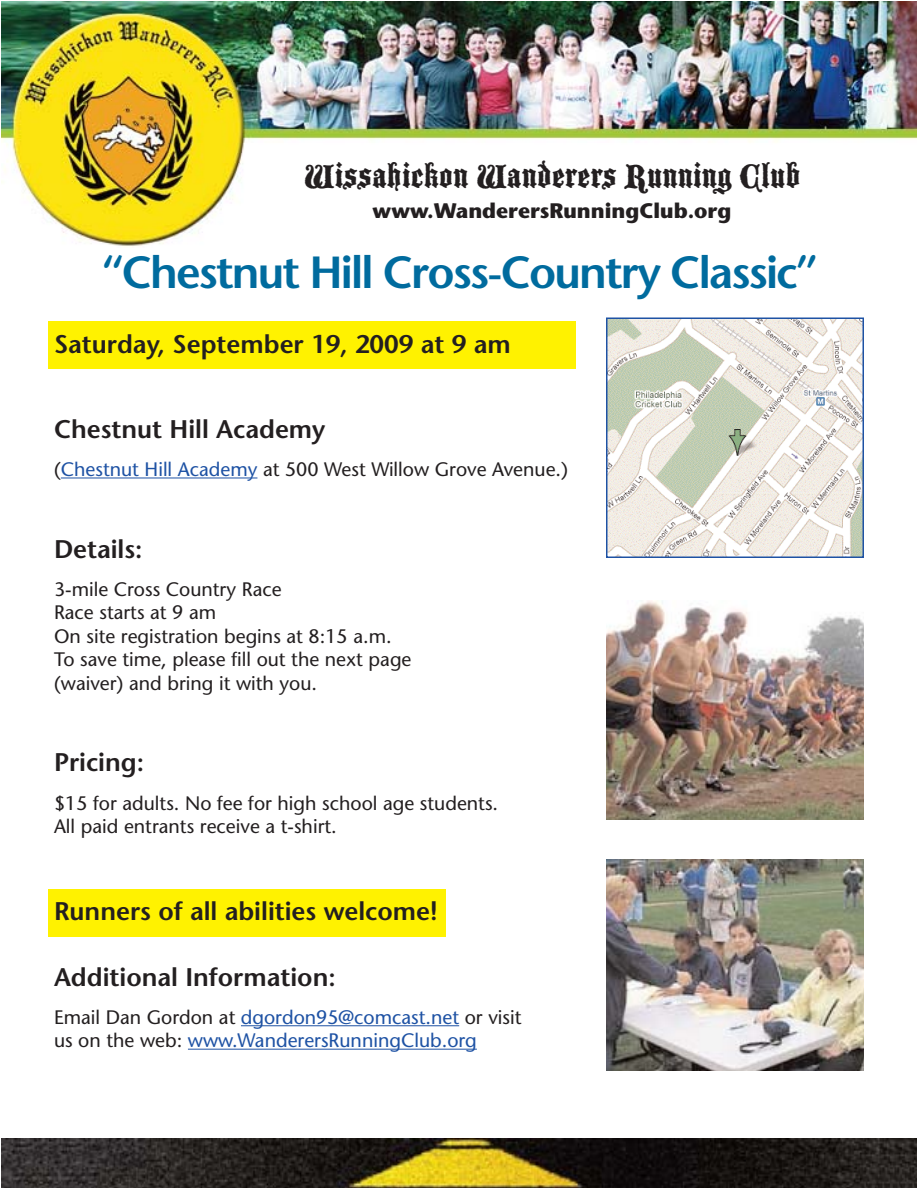
<style>
.page{position:relative;width:918px;height:1188px;background:#fff}
.page>*{position:absolute;margin:0;border:0;box-sizing:border-box;transform-origin:0 0}
.t1{font:600 45px "Stone Sans";letter-spacing:-.04em;color:#006b9e}
.t2{font:36px "Blackmoor Let Plain";color:#231f20}
.t3{font:600 25.5px "Stone Sans";color:#231f20}
.t4{font:700 21px "Stone Sans";color:#231f20}
.t5{font:19.5px/23.4px "Stone Sans";color:#231f20}
.t6{font:19.5px/23.4px "Stone Sans";color:#1e52a4}
.s1{color:#1e52a4}
.s2{color:#231f20}
</style>
<div class="page">
<div style="left:48px;top:890px;width:398px;height:48px;background:#fff200"></div>
<div style="left:48px;top:321px;width:528px;height:48px;background:#fff200"></div>
<img style="left:2px;top:2px;width:914px;height:245px">
<hr style="left:61px;top:477px;width:196px;height:1px;background:#1e52a4">
<hr style="left:241px;top:1025px;width:218px;height:1px;background:#1e52a4">
<hr style="left:188px;top:1049px;width:289px;height:1px;background:#1e52a4">
<img style="left:2px;top:1138px;width:914px;height:50px">
<img style="left:609px;top:321px;width:252px;height:234px">
<div style="left:606px;top:318px;width:258px;height:240px;border:2px solid #1e52a4"></div>
<img style="left:606px;top:600px;width:258px;height:219px">
<img style="left:606px;top:859px;width:258px;height:212px">
<h2 class="t2" style="left:304px;top:161px;width:498px">Wissahickon Wanderers Running Club</h2>
<p class="t4" style="left:373px;top:203px;width:360px">www.WanderersRunningClub.org</p>
<h1 class="t1" style="left:101px;top:255px;width:719px">“Chestnut Hill Cross-Country Classic”</h1>
<h3 class="t3" style="left:54px;top:334px;width:458px">Saturday, September 19, 2009 at 9 am</h3>
<h3 class="t3" style="left:54px;top:419px;width:273px">Chestnut Hill Academy</h3>
<p class="t5" style="left:54px;top:460px;width:516px">(<span class="s1">Chestnut Hill Academy</span> at 500 West Willow Grove Avenue.)</p>
<h3 class="t3" style="left:54px;top:539px;width:90px">Details:</h3>
<p class="t5" style="left:54px;top:580px;width:359px">3-mile Cross Country Race<br>Race starts at 9 am<br>On site registration begins at 8:15 a.m.<br>To save time, please fill out the next page (waiver) and bring it with you.</p>
<h3 class="t3" style="left:54px;top:753px;width:92px">Pricing:</h3>
<p class="t5" style="left:54px;top:793px;width:446px">$15 for adults. No fee for high school age students.<br>All paid entrants receive a t-shirt.</p>
<h3 class="t3" style="left:54px;top:901px;width:385px">Runners of all abilities welcome!</h3>
<h3 class="t3" style="left:54px;top:967px;width:283px">Additional Information:</h3>
<p class="t6" style="left:54px;top:1007px;width:469px"><span class="s2">Email Dan Gordon at</span> dgordon95@comcast.net <span class="s2">or visit us on the web:</span> www.WanderersRunningClub.org</p>
</div>
